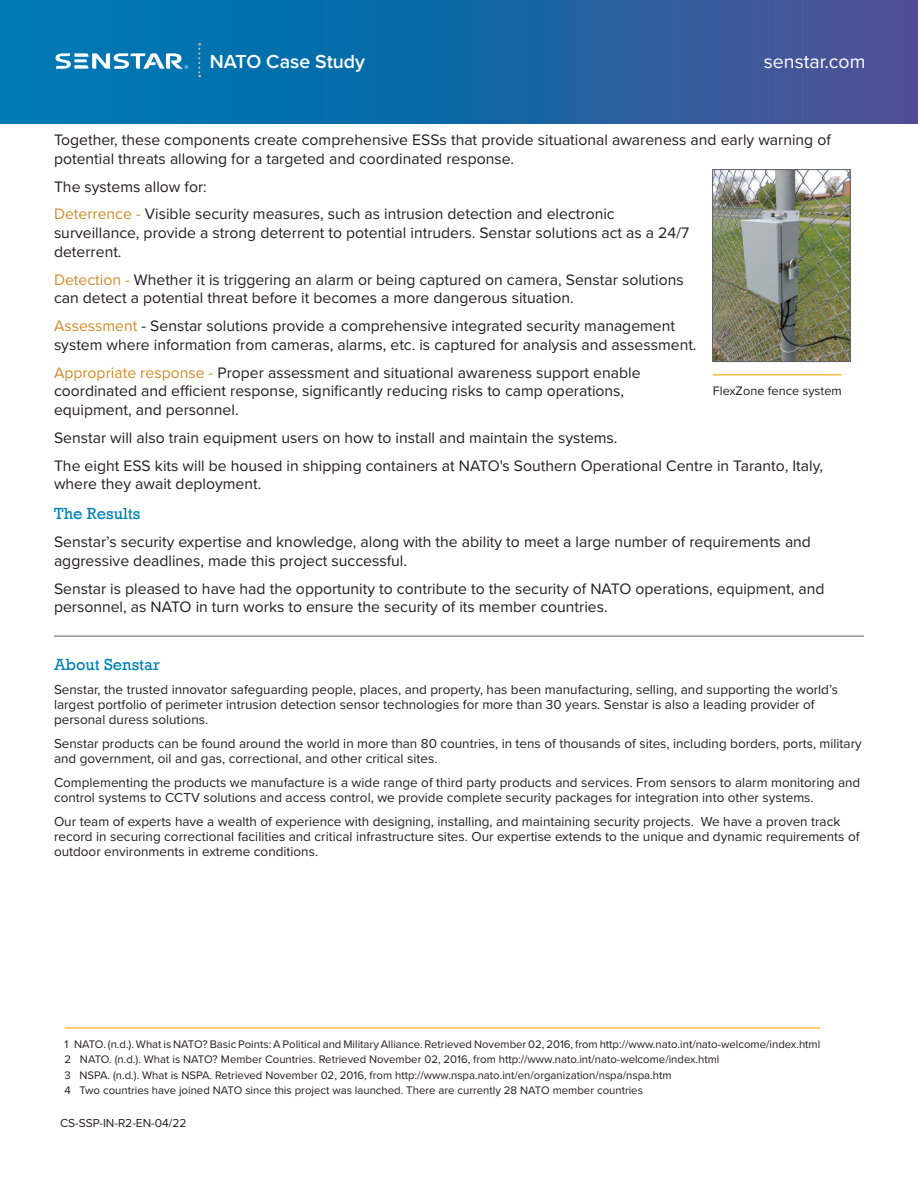
<style>
.page{position:relative;width:918px;height:1188px;background:#fff}
.page>*{position:absolute;margin:0;border:0;box-sizing:border-box;transform-origin:0 0}
.t1{font:600 19.5px "Proxima Nova";letter-spacing:-.005em;color:#fff}
.t2{font:19.5px "Proxima Nova";color:#fff}
.Body{font:16.5px "Rockwell";color:#0082b5}
.Body-2{font:15.75px/18.8px "Proxima Nova";color:#231f20}
.Body-3{font:13.5px/15px "Proxima Nova";color:#231f20}
.Captions{font:12.75px "Proxima Nova";color:#231f20}
.Body-4{font:12px "Proxima Nova";color:#231f20}
.Captions-2{font:11.4px/15.1px "Proxima Nova";color:#231f20}
.s1{color:#d28c29}
</style>
<div class="page">
<hr style="left:64px;top:1027px;width:756px;height:2px;background:#f8be49">
<img style="left:714px;top:171px;width:135px;height:189px">
<div style="left:712px;top:169px;width:139px;height:193px;border:1px solid #636366"></div>
<hr style="left:713px;top:374px;width:129px;height:2px;background:#f8be49">
<hr style="left:54px;top:635px;width:810px;height:2px;background:#939598">
<svg style="left:0;top:0;width:918px;height:123px;background:#1a66a4"></svg>
<svg style="left:55px;top:53px;width:133px;height:16px"></svg>
<svg style="left:198px;top:43px;width:2px;height:34px"></svg>
<p class="t1" style="left:210px;top:47px;width:157px">NATO Case Study</p>
<p class="t2" style="left:764px;top:46px;width:103px">senstar.com</p>
<p class="Body-2" style="left:54px;top:130px;width:778px">Together, these components create comprehensive ESSs that provide situational awareness and early warning of potential threats allowing for a targeted and coordinated response.</p>
<p class="Body-2" style="left:54px;top:176px;width:154px">The systems allow for:</p>
<p class="Body-2" style="left:54px;top:204px;width:637px"><span class="s1">Deterrence -</span> Visible security measures, such as intrusion detection and electronic surveillance, provide a strong deterrent to potential intruders. Senstar solutions act as a 24/7 deterrent.</p>
<p class="Body-2" style="left:54px;top:269px;width:631px"><span class="s1">Detection -</span> Whether it is triggering an alarm or being captured on camera, Senstar solutions can detect a potential threat before it becomes a more dangerous situation.</p>
<p class="Body-2" style="left:54px;top:316px;width:644px"><span class="s1">Assessment</span> - Senstar solutions provide a comprehensive integrated security management system where information from cameras, alarms, etc. is captured for analysis and assessment.</p>
<p class="Body-2" style="left:54px;top:362px;width:588px"><span class="s1">Appropriate response -</span> Proper assessment and situational awareness support enable coordinated and efficient response, significantly reducing risks to camp operations, equipment, and personnel.</p>
<p class="Body-2" style="left:54px;top:427px;width:565px">Senstar will also train equipment users on how to install and maintain the systems.</p>
<p class="Body-2" style="left:54px;top:455px;width:771px">The eight ESS kits will be housed in shipping containers at NATO's Southern Operational Centre in Taranto, Italy, where they await deployment.</p>
<p class="Body" style="left:54px;top:504px;width:88px">The Results</p>
<p class="Body-2" style="left:54px;top:532px;width:759px">Senstar’s security expertise and knowledge, along with the ability to meet a large number of requirements and aggressive deadlines, made this project successful.</p>
<p class="Body-2" style="left:54px;top:578px;width:772px">Senstar is pleased to have had the opportunity to contribute to the security of NATO operations, equipment, and personnel, as NATO in turn works to ensure the security of its member countries.</p>
<p class="Captions" style="left:713px;top:381px;width:131px">FlexZone fence system</p>
<p class="Body" style="left:54px;top:655px;width:107px">About Senstar</p>
<p class="Body-3" style="left:54px;top:681px;width:786px">Senstar, the trusted innovator safeguarding people, places, and property, has been manufacturing, selling, and supporting the world’s largest portfolio of perimeter intrusion detection sensor technologies for more than 30 years. Senstar is also a leading provider of personal duress solutions.</p>
<p class="Body-3" style="left:54px;top:735px;width:809px">Senstar products can be found around the world in more than 80 countries, in tens of thousands of sites, including borders, ports, military and government, oil and gas, correctional, and other critical sites.</p>
<p class="Body-3" style="left:54px;top:774px;width:808px">Complementing the products we manufacture is a wide range of third party products and services. From sensors to alarm monitoring and control systems to CCTV solutions and access control, we provide complete security packages for integration into other systems.</p>
<p class="Body-3" style="left:54px;top:813px;width:807px">Our team of experts have a wealth of experience with designing, installing, and maintaining security projects. We have a proven track record in securing correctional facilities and critical infrastructure sites. Our expertise extends to the unique and dynamic requirements of outdoor environments in extreme conditions.</p>
<p class="Captions-2" style="left:64px;top:1036px;width:757px">1 NATO. (n.d.). What is NATO? Basic Points: A Political and Military Alliance. Retrieved November 02, 2016, from http://www.nato.int/nato-welcome/index.html 2 NATO. (n.d.). What is NATO? Member Countries. Retrieved November 02, 2016, from http://www.nato.int/nato-welcome/index.html<br>3 NSPA. (n.d.). What is NSPA. Retrieved November 02, 2016, from http://www.nspa.nato.int/en/organization/nspa/nspa.htm<br>4 Two countries have joined NATO since this project was launched. There are currently 28 NATO member countries</p>
<p class="Body-4" style="left:60px;top:1114px;width:128px">CS-SSP-IN-R2-EN-04/22</p>
</div>
